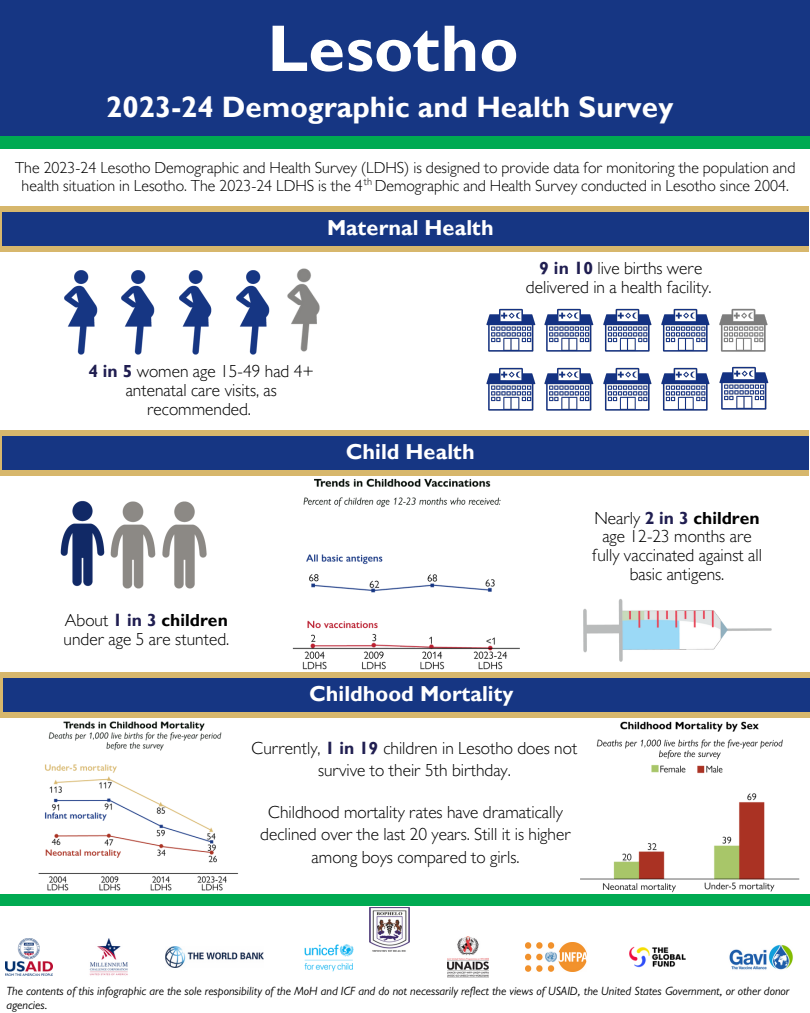
<style>
.page{position:relative;width:810px;height:1013px;background:#fff}
.page>*{position:absolute;margin:0;border:0;box-sizing:border-box;transform-origin:0 0}
.t1{font:700 66.3px "Gill Sans MT Std";color:#fff}
.t2{font:700 29.5px "Gill Sans MT Std";color:#fff}
.t3{font:700 21.7px "Gill Sans MT Std";color:#fff}
.t4{font:300 17.4px/18.8px "Gill Sans MT Std";color:#000;text-align:center}
.t5{font:300 15.9px/18.8px "Gill Sans MT Std";color:#000;text-align:center}
.t6{font:italic 12px/13.5px "Gill Sans";color:#000}
.t7{font:300 10.3px "Gill Sans MT Std";color:#000}
.s1{font-weight:700;color:#201e51}
.s2{font-weight:700}
</style>
<div class="page">
<div style="left:0;top:0;width:810px;height:147px;background:#163683"></div>
<div style="left:0;top:137px;width:810px;height:12px;background:#00aa52"></div>
<div style="left:0;top:894px;width:810px;height:11px;background:#00aa52"></div>
<img style="left:287px;top:268px;width:33px;height:84px">
<div style="left:0;top:672px;width:810px;height:45px;background:#d7b76c"></div>
<img style="left:369px;top:908px;width:41px;height:43px">
<img style="left:6px;top:938px;width:46px;height:37px">
<img style="left:89px;top:938px;width:39px;height:38px">
<img style="left:165px;top:946px;width:99px;height:21px">
<img style="left:304px;top:944px;width:50px;height:28px">
<img style="left:448px;top:936px;width:40px;height:41px">
<img style="left:526px;top:942px;width:61px;height:29px">
<img style="left:629px;top:946px;width:57px;height:22px">
<img style="left:729px;top:944px;width:64px;height:26px">
<img style="left:38px;top:721px;width:201px;height:170px">
<img style="left:580px;top:721px;width:220px;height:172px">
<div style="left:3px;top:677px;width:807px;height:34px;background:#163683"></div>
<div style="left:0;top:430px;width:809px;height:45px;background:#d7b76c"></div>
<div style="left:2px;top:436px;width:807px;height:33px;background:#163683"></div>
<img style="left:60px;top:525px;width:11px;height:31px">
<img style="left:583px;top:599px;width:188px;height:63px">
<img style="left:291px;top:478px;width:228px;height:200px">
<img style="left:663px;top:308px;width:45px;height:44px">
<img style="left:708px;top:308px;width:60px;height:44px">
<img style="left:486px;top:308px;width:48px;height:44px">
<img style="left:534px;top:308px;width:58px;height:44px">
<img style="left:592px;top:308px;width:71px;height:44px">
<img style="left:663px;top:367px;width:46px;height:44px">
<img style="left:486px;top:367px;width:48px;height:44px">
<img style="left:534px;top:367px;width:58px;height:44px">
<img style="left:592px;top:367px;width:71px;height:44px">
<img style="left:709px;top:366px;width:60px;height:44px">
<img style="left:71px;top:500px;width:51px;height:87px">
<img style="left:122px;top:501px;width:85px;height:88px">
<img style="left:236px;top:270px;width:34px;height:85px">
<img style="left:64px;top:270px;width:34px;height:85px">
<img style="left:179px;top:270px;width:33px;height:85px">
<img style="left:121px;top:270px;width:34px;height:85px">
<div style="left:0;top:206px;width:809px;height:46px;background:#d7b76c"></div>
<div style="left:2px;top:212px;width:807px;height:34px;background:#163683"></div>
<h4 class="t1" style="left:268px;top:26px;width:253px">Lesotho</h4>
<p class="t2" style="left:106px;top:97px;width:569px">2023-24 Demographic and Health Survey</p>
<p class="t5" style="left:15px;top:160px;width:782px">The 2023-24 Lesotho Demographic and Health Survey (LDHS) is designed to provide data for monitoring the population and health situation in Lesotho. The 2023-24 LDHS is the 4 Demographic and Health Survey conducted in Lesotho since 2004.</p>
<p class="t7" style="left:364px;top:177px;width:10px">th</p>
<p class="t3" style="left:327px;top:220px;width:168px">Maternal Health</p>
<p class="t4" style="left:526px;top:261px;width:187px"><span class="s1">9 in 10</span> live births were delivered in a health facility.</p>
<p class="t4" style="left:89px;top:364px;width:227px"><span class="s1">4 in 5</span> women age 15-49 had 4+ antenatal care visits, as recommended.</p>
<p class="t3" style="left:346px;top:444px;width:130px">Child Health</p>
<p class="t4" style="left:64px;top:613px;width:167px;text-align:left">About <span class="s1">1 in 3</span> <span class="s2">children </span>under age 5 are stunted.</p>
<h4 class="t3" style="left:309px;top:686px;width:206px">Childhood Mortality</h4>
<p class="t4" style="left:592px;top:511px;width:171px">Nearly <span class="s1">2 in 3</span> <span class="s2">children </span>age 12-23 months are fully vaccinated against all basic antigens.</p>
<h4 class="t4" style="left:252px;top:739px;width:327px;line-height:22.5px">Currently, <span class="s1">1 in 19</span> children in Lesotho does not survive to their 5th birthday.</h4>
<h3 class="t4" style="left:260px;top:803px;width:312px;line-height:22.5px">Childhood mortality rates have dramatically declined over the last 20 years. Still it is higher among boys compared to girls.</h3>
<p class="t6" style="left:6px;top:986px;width:785px">The contents of this infographic are the sole responsibility of the MoH and ICF and do not necessarily reflect the views of USAID, the United States Government, or other donor agencies.</p>
</div>
